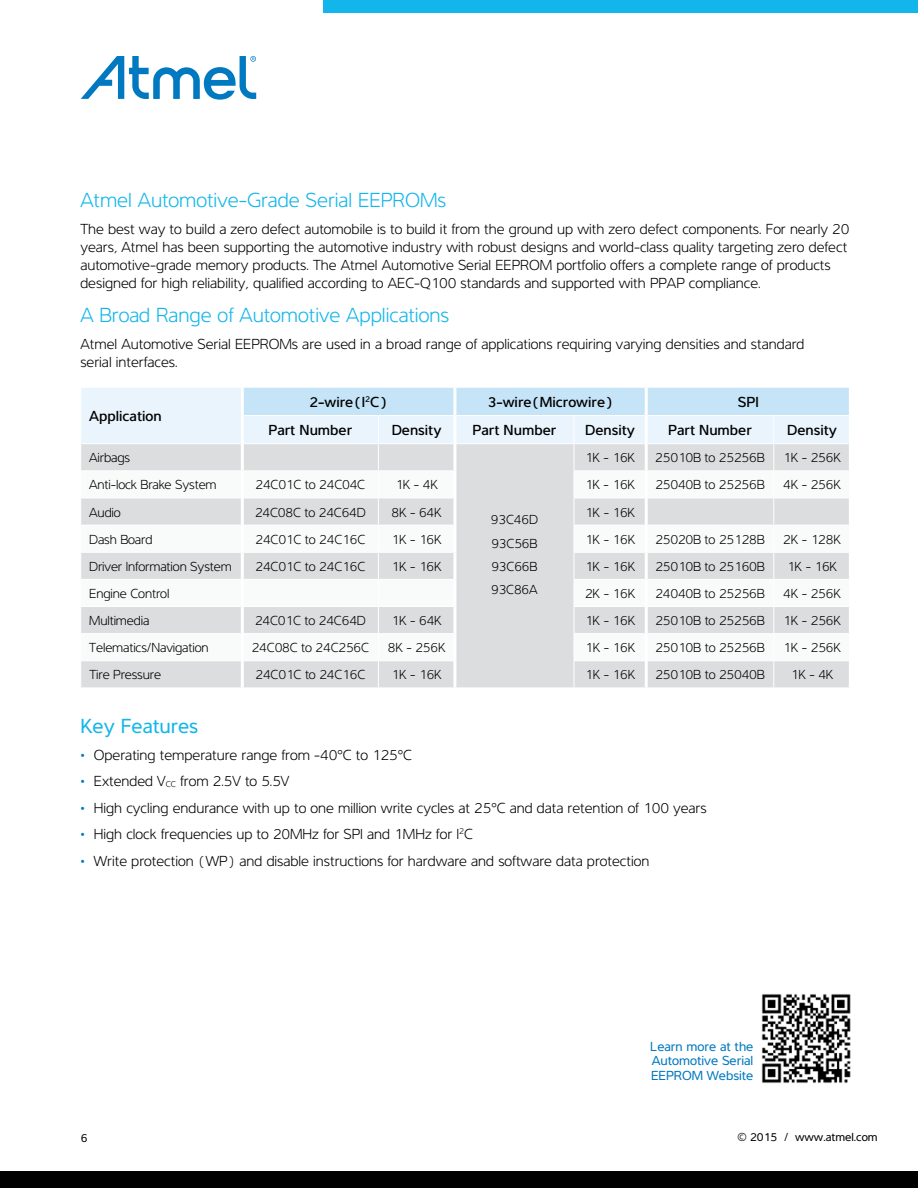
<style>
.page{position:relative;width:918px;height:1188px;background:#fff}
.page>*{position:absolute;margin:0;border:0;box-sizing:border-box;transform-origin:0 0}
.t1{font:300 21px "Interval";color:#13b6ea}
.t2{font:21px "Interval";color:#13b6ea}
.t3{font:300 15px/18px "Interval";color:#000}
.t4{font:500 15px "Interval";color:#000}
.t5{font:300 13.5px/23.2px "Interval";letter-spacing:-.01em;color:#000;text-align:justify}
.t6{font:13.5px/14.2px "Interval";color:#0079c1;text-align:justify}
.t7{font:12px "Interval";color:#000}
.s1{color:#0079c1}
.s2{font-size:8.7px}
</style>
<div class="page">
<div style="left:323px;top:0;width:595px;height:12px;background:#13b6ea"></div>
<div style="left:0;top:1172px;width:918px;height:16px;background:#000"></div>
<svg style="left:81px;top:56px;width:175px;height:44px"></svg>
<div style="left:81px;top:388px;width:160px;height:55px;background:#eaf4fc"></div>
<div style="left:81px;top:444px;width:160px;height:244px;background:#dcddde"></div>
<svg style="left:81px;top:471px;width:160px;height:189px"></svg>
<hr style="left:81px;top:470px;width:160px;height:1px;background:#fff">
<hr style="left:81px;top:498px;width:160px;height:1px;background:#fff">
<hr style="left:81px;top:525px;width:160px;height:1px;background:#fff">
<hr style="left:81px;top:552px;width:160px;height:1px;background:#fff">
<hr style="left:81px;top:579px;width:160px;height:1px;background:#fff">
<hr style="left:81px;top:606px;width:160px;height:1px;background:#fff">
<hr style="left:81px;top:633px;width:160px;height:1px;background:#fff">
<hr style="left:81px;top:660px;width:160px;height:1px;background:#fff">
<svg style="left:244px;top:387px;width:605px;height:301px"></svg>
<hr style="left:453px;top:388px;width:3px;height:27px;background:#fff">
<hr style="left:453px;top:415px;width:3px;height:29px;background:#fff">
<hr style="left:453px;top:444px;width:3px;height:27px;background:#fff">
<hr style="left:453px;top:471px;width:3px;height:27px;background:#fff">
<hr style="left:453px;top:498px;width:3px;height:27px;background:#fff">
<hr style="left:453px;top:525px;width:3px;height:27px;background:#fff">
<hr style="left:453px;top:552px;width:3px;height:27px;background:#fff">
<hr style="left:453px;top:579px;width:3px;height:28px;background:#fff">
<hr style="left:453px;top:607px;width:3px;height:27px;background:#fff">
<hr style="left:453px;top:634px;width:3px;height:27px;background:#fff">
<hr style="left:453px;top:661px;width:3px;height:27px;background:#fff">
<hr style="left:645px;top:388px;width:3px;height:27px;background:#fff">
<hr style="left:645px;top:415px;width:3px;height:29px;background:#fff">
<hr style="left:645px;top:444px;width:3px;height:27px;background:#fff">
<hr style="left:645px;top:471px;width:3px;height:27px;background:#fff">
<hr style="left:645px;top:498px;width:3px;height:27px;background:#fff">
<hr style="left:645px;top:525px;width:3px;height:27px;background:#fff">
<hr style="left:645px;top:552px;width:3px;height:27px;background:#fff">
<hr style="left:645px;top:579px;width:3px;height:28px;background:#fff">
<hr style="left:645px;top:607px;width:3px;height:27px;background:#fff">
<hr style="left:645px;top:634px;width:3px;height:27px;background:#fff">
<hr style="left:645px;top:661px;width:3px;height:27px;background:#fff">
<img style="left:761px;top:994px;width:90px;height:89px">
<h1 class="t1" style="left:80px;top:188px;width:367px">Atmel Automotive-Grade Serial EEPROMs</h1>
<p class="t3" style="left:80px;top:219px;width:770px">The best way to build a zero defect automobile is to build it from the ground up with zero defect components. For nearly 20 years, Atmel has been supporting the automotive industry with robust designs and world-class quality targeting zero defect automotive-grade memory products. The Atmel Automotive Serial EEPROM portfolio offers a complete range of products designed for high reliability, qualified according to AEC-Q100 standards and supported with PPAP compliance.</p>
<h1 class="t1" style="left:80px;top:303px;width:370px">A Broad Range of Automotive Applications</h1>
<p class="t3" style="left:80px;top:335px;width:726px">Atmel Automotive Serial EEPROMs are used in a broad range of applications requiring varying densities and standard serial interfaces.</p>
<p class="t4" style="left:89px;top:408px;width:74px">Application</p>
<p class="t5" style="left:89px;top:446px;width:42px">Airbags</p>
<p class="t4" style="left:309px;top:393px;width:80px">2-wire(I<sup>2</sup>C)</p>
<p class="t4" style="left:488px;top:393px;width:127px">3-wire(Microwire)</p>
<p class="t4" style="left:738px;top:393px;width:22px">SPI</p>
<p class="t4" style="left:269px;top:422px;width:85px">Part Number</p>
<p class="t4" style="left:392px;top:422px;width:51px">Density</p>
<p class="t4" style="left:473px;top:422px;width:85px">Part Number</p>
<p class="t4" style="left:585px;top:422px;width:51px">Density</p>
<p class="t4" style="left:668px;top:422px;width:85px">Part Number</p>
<p class="t4" style="left:787px;top:422px;width:51px">Density</p>
<p class="t5" style="left:585px;top:446px;width:52px">1K - 16K</p>
<p class="t5" style="left:655px;top:446px;width:111px">25010B to 25256B</p>
<p class="t5" style="left:783px;top:446px;width:59px">1K - 256K</p>
<p class="t5" style="left:89px;top:473px;width:129px">Anti-lock Brake System</p>
<p class="t5" style="left:255px;top:473px;width:111px">24C01C to 24C04C</p>
<p class="t5" style="left:395px;top:473px;width:44px">1K - 4K</p>
<p class="t5" style="left:585px;top:473px;width:52px">1K - 16K</p>
<p class="t5" style="left:655px;top:473px;width:111px">25040B to 25256B</p>
<p class="t5" style="left:783px;top:473px;width:59px">4K - 256K</p>
<p class="t5" style="left:89px;top:500px;width:33px">Audio</p>
<p class="t5" style="left:255px;top:500px;width:112px">24C08C to 24C64D</p>
<p class="t5" style="left:392px;top:500px;width:52px">8K - 64K</p>
<p class="t5" style="left:585px;top:500px;width:52px">1K - 16K</p>
<p class="t5" style="left:89px;top:527px;width:65px">Dash Board</p>
<p class="t5" style="left:255px;top:527px;width:111px">24C01C to 24C16C</p>
<p class="t5" style="left:392px;top:527px;width:52px">1K - 16K</p>
<p class="t5" style="left:585px;top:527px;width:52px">1K - 16K</p>
<p class="t5" style="left:655px;top:527px;width:111px">25020B to 25128B</p>
<p class="t5" style="left:783px;top:527px;width:59px">2K - 128K</p>
<p class="t5" style="left:89px;top:555px;width:144px">Driver Information System</p>
<p class="t5" style="left:256px;top:555px;width:111px">24C01C to 24C16C</p>
<p class="t5" style="left:392px;top:555px;width:52px">1K - 16K</p>
<p class="t5" style="left:585px;top:555px;width:52px">1K - 16K</p>
<p class="t5" style="left:655px;top:555px;width:111px">25010B to 25160B</p>
<p class="t5" style="left:787px;top:555px;width:52px">1K - 16K</p>
<p class="t5" style="left:89px;top:582px;width:82px">Engine Control</p>
<p class="t5" style="left:585px;top:582px;width:52px">2K - 16K</p>
<p class="t5" style="left:655px;top:582px;width:111px">24040B to 25256B</p>
<p class="t5" style="left:783px;top:582px;width:59px">4K - 256K</p>
<p class="t5" style="left:89px;top:609px;width:62px">Multimedia</p>
<p class="t5" style="left:255px;top:609px;width:112px">24C01C to 24C64D</p>
<p class="t5" style="left:392px;top:609px;width:52px">1K - 64K</p>
<p class="t5" style="left:585px;top:609px;width:52px">1K - 16K</p>
<p class="t5" style="left:655px;top:609px;width:111px">25010B to 25256B</p>
<p class="t5" style="left:783px;top:609px;width:59px">1K - 256K</p>
<p class="t5" style="left:89px;top:636px;width:121px">Telematics/Navigation</p>
<p class="t5" style="left:252px;top:636px;width:119px">24C08C to 24C256C</p>
<p class="t5" style="left:388px;top:636px;width:59px">8K - 256K</p>
<p class="t5" style="left:585px;top:636px;width:52px">1K - 16K</p>
<p class="t5" style="left:655px;top:636px;width:111px">25010B to 25256B</p>
<p class="t5" style="left:783px;top:636px;width:59px">1K - 256K</p>
<p class="t5" style="left:89px;top:663px;width:73px">Tire Pressure</p>
<p class="t5" style="left:256px;top:663px;width:111px">24C01C to 24C16C</p>
<p class="t5" style="left:392px;top:663px;width:52px">1K - 16K</p>
<p class="t5" style="left:585px;top:663px;width:52px">1K - 16K</p>
<p class="t5" style="left:655px;top:663px;width:111px">25010B to 25040B</p>
<p class="t5" style="left:791px;top:663px;width:44px">1K - 4K</p>
<h1 class="t2" style="left:80px;top:714px;width:119px">Key Features</h1>
<p class="t3" style="left:80px;top:745px;width:333px"><span class="s1">•</span> Operating temperature range from -40°C to 125°C</p>
<p class="t3" style="left:80px;top:772px;width:210px"><span class="s1">•</span> Extended V<span class="s2">CC</span> from 2.5V to 5.5V</p>
<p class="t3" style="left:80px;top:798px;width:628px"><span class="s1">•</span> High cycling endurance with up to one million write cycles at 25°C and data retention of 100 years</p>
<p class="t3" style="left:80px;top:825px;width:394px"><span class="s1">•</span> High clock frequencies up to 20MHz for SPI and 1MHz for I<sup>2</sup>C</p>
<p class="t3" style="left:80px;top:851px;width:570px"><span class="s1">•</span> Write protection (WP) and disable instructions for hardware and software data protection</p>
<p class="t5" style="left:491px;top:508px;width:48px">93C46D 93C56B 93C66B 93C86A</p>
<p class="t6" style="left:650px;top:1039px;width:105px">Learn more at the Automotive Serial EEPROM Website</p>
<p class="t7" style="left:81px;top:1131px;width:8px">6</p>
<p class="t7" style="left:737px;top:1130px;width:142px">© 2015 / www.atmel.com</p>
</div>
